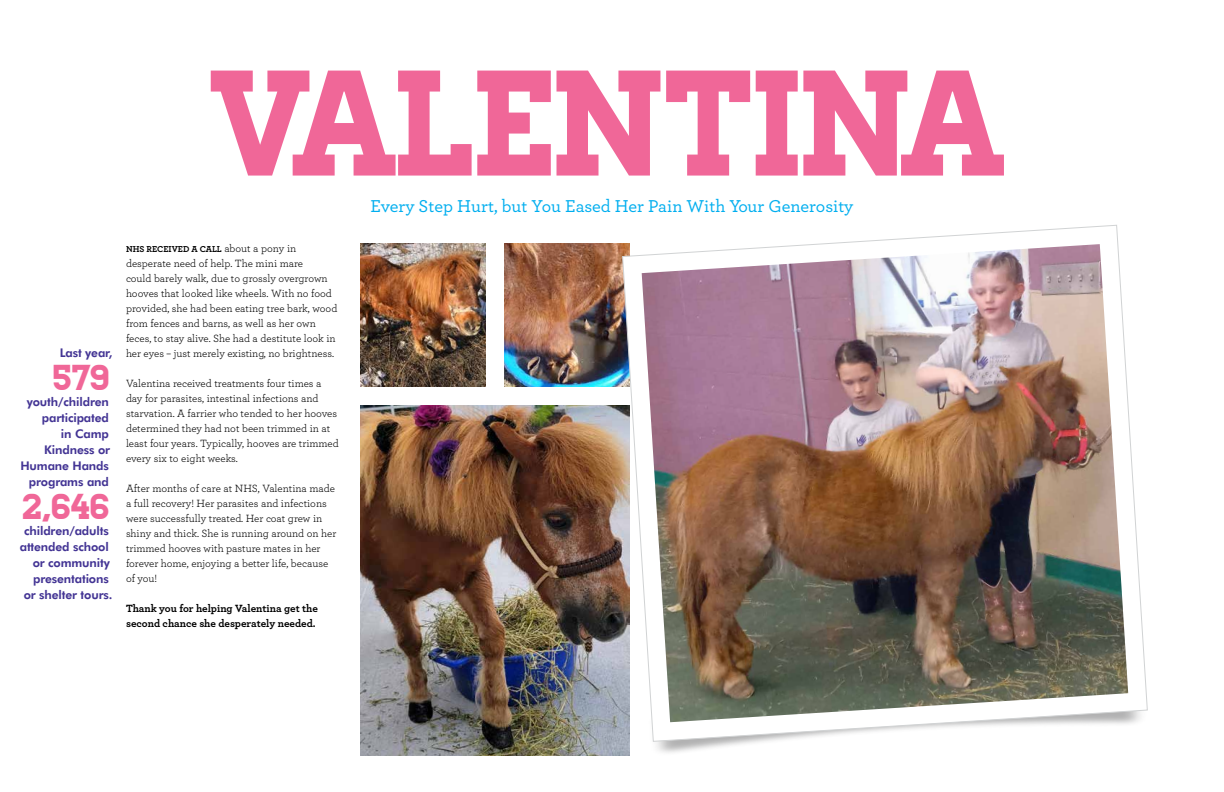
<style>
.page{position:relative;width:1224px;height:792px;background:#fff}
.page>*{position:absolute;margin:0;border:0;box-sizing:border-box;transform-origin:0 0}
.t1{font:150px "Homestead";letter-spacing:-.025em;color:#f06798}
.t2{font:36px "Homestead";letter-spacing:-.01em;color:#f06798}
.t3{font:500 18px "Archer";color:#00aeef}
.t4{font:800 12px/16px "Futura BT";letter-spacing:-.01em;color:#433494;text-align:right}
.t5{font:11px/15px "Archer";color:#000}
.t6{font:700 11px/15px "Archer";color:#000}
.t7{font:700 9px "Archer";color:#000}
.s1{font-weight:400;font-size:11px}
</style>
<div class="page">
<img style="left:360px;top:405px;width:264px;height:351px">
<img style="left:504px;top:243px;width:118px;height:144px">
<img style="left:624px;top:742px;width:134px;height:14px">
<svg style="left:622px;top:225px;width:526px;height:517px"></svg>
<img style="left:642px;top:244px;width:486px;height:478px">
<img style="left:360px;top:243px;width:126px;height:144px">
<p class="t4" style="left:60px;top:344px;width:54px">Last year,</p>
<h2 class="t2" style="left:54px;top:356px;width:58px">579</h2>
<p class="t4" style="left:20px;top:393px;width:91px">youth/children participated<br>in Camp<br>Kindness or<br>Humane Hands programs and</p>
<h2 class="t2" style="left:23px;top:485px;width:89px">2,646</h2>
<p class="t4" style="left:20px;top:522px;width:94px">children/adults attended school or community presentations<br>or shelter tours.</p>
<h1 class="t1" style="left:211px;top:35px;width:804px">VALENTINA</h1>
<h3 class="t3" style="left:371px;top:193px;width:484px">Every Step Hurt, but You Eased Her Pain With Your Generosity</h3>
<p class="t7" style="left:126px;top:242px;width:172px">NHS RECEIVED A CALL <span class="s1">about a pony in</span></p>
<p class="t5" style="left:126px;top:255px;width:213px">desperate need of help. The mini mare<br>could barely walk, due to grossly overgrown hooves that looked like wheels. With no food provided, she had been eating tree bark, wood from fences and barns, as well as her own feces, to stay alive. She had a destitute look in her eyes – just merely existing, no brightness.</p>
<p class="t5" style="left:126px;top:375px;width:214px">Valentina received treatments four times a day for parasites, intestinal infections and starvation. A farrier who tended to her hooves determined they had not been trimmed in at least four years. Typically, hooves are trimmed every six to eight weeks.</p>
<p class="t5" style="left:126px;top:480px;width:212px">After months of care at NHS, Valentina made a full recovery! Her parasites and infections were successfully treated. Her coat grew in shiny and thick. She is running around on her trimmed hooves with pasture mates in her forever home, enjoying a better life, because of you!</p>
<p class="t6" style="left:126px;top:600px;width:193px">Thank you for helping Valentina get the second chance she desperately needed.</p>
</div>
